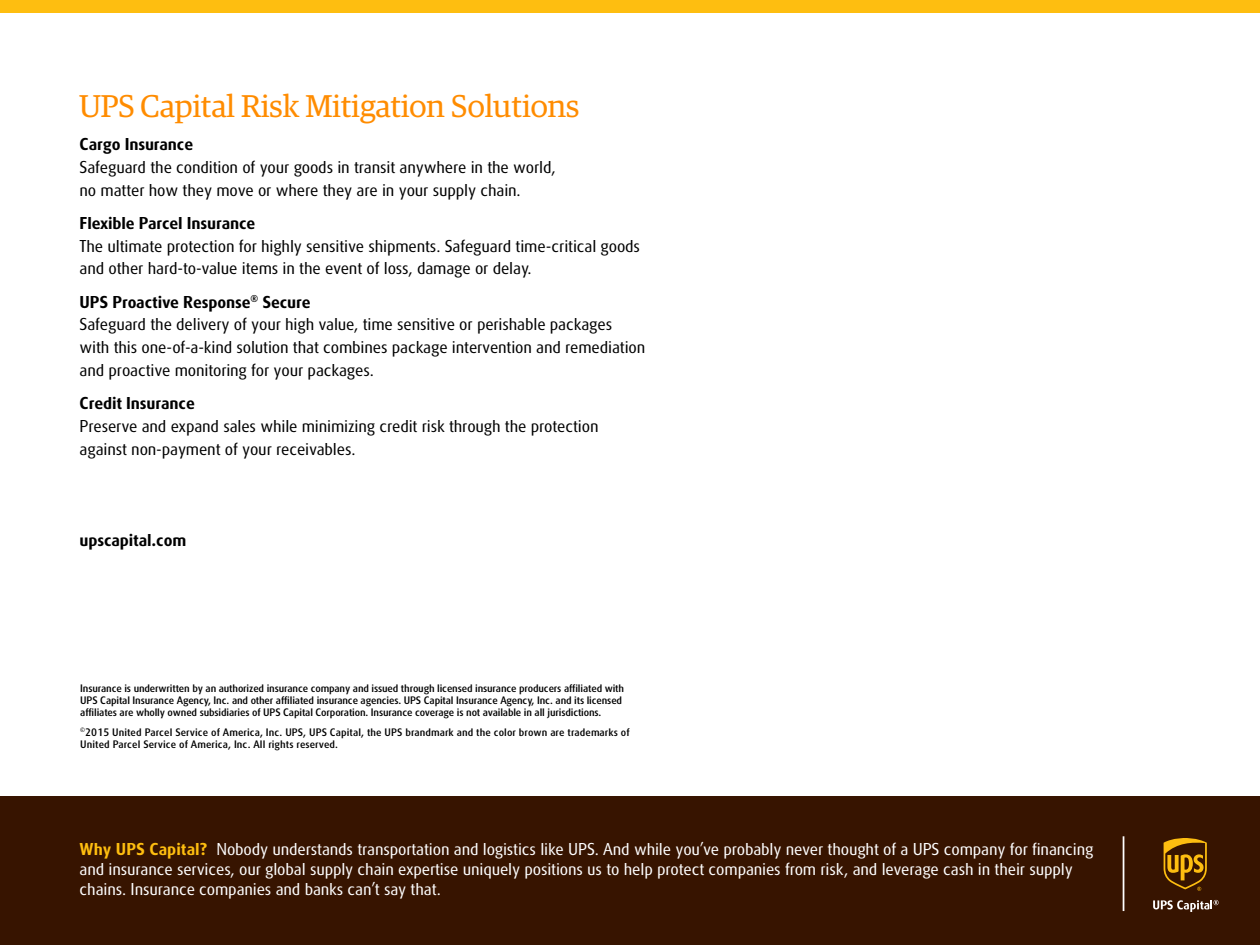
<style>
.page{position:relative;width:1260px;height:945px;background:#fff}
.page>*{position:absolute;margin:0;border:0;box-sizing:border-box;transform-origin:0 0}
.t1{font:31.5px "Guardian Egyp";color:#ff8c00}
.t2{font:16.62px/22.8px "UPS Sans";letter-spacing:-.01em;color:#000}
.t3{font:16.62px/19.9px "UPS Sans";letter-spacing:-.01em;color:#fff}
.t4{font:700 16.62px "UPS Sans";letter-spacing:-.01em;color:#000}
.t5{font:500 10.5px/12.2px "UPS Sans";letter-spacing:-.015em;color:#000}
.t6{font:500 10.5px/12.2px "UPS Sans";letter-spacing:.005em;color:#000}
.s1{font-weight:700}
.s2{font-weight:700;color:#febe10}
</style>
<div class="page">
<div style="left:0;top:796px;width:1260px;height:149px;background:#371400"></div>
<div style="left:0;top:0;width:1260px;height:12px;background:#febe10"></div>
<svg style="left:1153px;top:900px;width:66px;height:12px"></svg>
<svg style="left:1164px;top:838px;width:43px;height:53px"></svg>
<hr style="left:1123px;top:836px;width:1px;height:75px;background:#fff">
<h1 class="t1" style="left:80px;top:84px;width:501px">UPS Capital Risk Mitigation Solutions</h1>
<p class="t4" style="left:80px;top:135px;width:115px">Cargo Insurance</p>
<p class="t2" style="left:80px;top:156px;width:478px">Safeguard the condition of your goods in transit anywhere in the world, no matter how they move or where they are in your supply chain.</p>
<p class="t4" style="left:80px;top:213px;width:177px">Flexible Parcel Insurance</p>
<p class="t2" style="left:80px;top:234px;width:562px">The ultimate protection for highly sensitive shipments. Safeguard time-critical goods and other hard-to-value items in the event of loss, damage or delay.</p>
<p class="t2" style="left:80px;top:290px;width:567px"><span class="s1">UPS Proactive Response</span><sup>®</sup> <span class="s1">Secure<br></span>Safeguard the delivery of your high value, time sensitive or perishable packages with this one-of-a-kind solution that combines package intervention and remediation and proactive monitoring for your packages.</p>
<p class="t4" style="left:80px;top:394px;width:117px">Credit Insurance</p>
<p class="t2" style="left:80px;top:415px;width:520px">Preserve and expand sales while minimizing credit risk through the protection against non-payment of your receivables.</p>
<p class="t4" style="left:80px;top:530px;width:108px">upscapital.com</p>
<p class="t5" style="left:80px;top:682px;width:545px">Insurance is underwritten by an authorized insurance company and issued through licensed insurance producers affiliated with<br>UPS Capital Insurance Agency, Inc. and other affiliated insurance agencies. UPS Capital Insurance Agency, Inc. and its licensed affiliates are wholly owned subsidiaries of UPS Capital Corporation. Insurance coverage is not available in all jurisdictions.</p>
<p class="t6" style="left:80px;top:726px;width:551px"><sup>©</sup>2015 United Parcel Service of America, Inc. UPS, UPS Capital, the UPS brandmark and the color brown are trademarks of<br>United Parcel Service of America, Inc. All rights reserved.</p>
<p class="t3" style="left:80px;top:839px;width:1015px"><span class="s2">Why UPS Capital?</span> Nobody understands transportation and logistics like UPS. And while you’ve probably never thought of a UPS company for financing and insurance services, our global supply chain expertise uniquely positions us to help protect companies from risk, and leverage cash in their supply chains. Insurance companies and banks can’t say that.</p>
</div>
